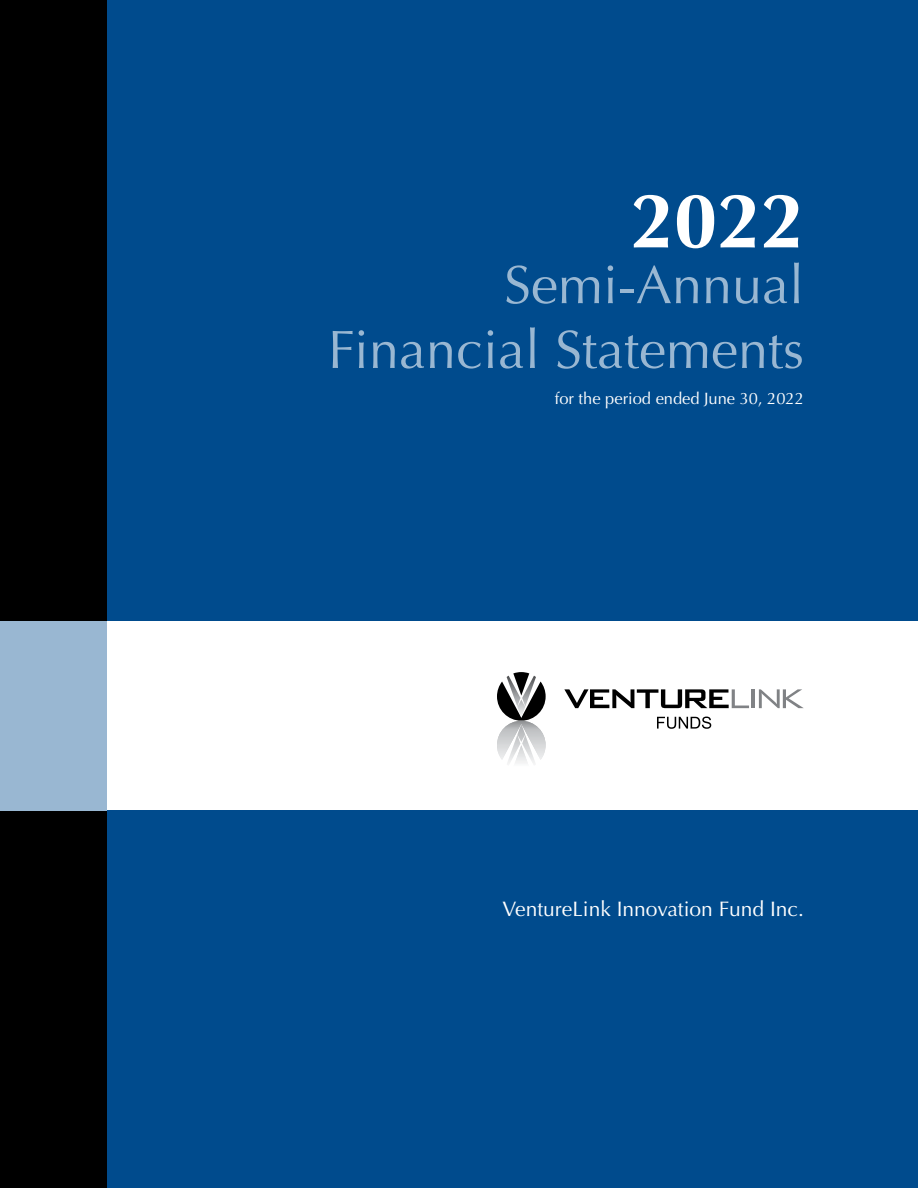
<style>
.page{position:relative;width:918px;height:1188px;background:#fff}
.page>*{position:absolute;margin:0;border:0;box-sizing:border-box;transform-origin:0 0}
.t1{font:700 78px "Optima";color:#fff}
.t2{font:54px/64.8px "Optima";color:#99b7d2;text-align:right}
.t3{font:21px "Optima";color:#fff}
.t4{font:16.5px "Optima";color:#fff}
</style>
<div class="page">
<div style="left:0;top:811px;width:918px;height:377px;background:#004b8d"></div>
<div style="left:0;top:0;width:918px;height:621px;background:#004b8d"></div>
<div style="left:0;top:0;width:107px;height:1188px;background:#000"></div>
<div style="left:0;top:621px;width:107px;height:190px;background:#99b7d2"></div>
<svg style="left:564px;top:689px;width:185px;height:19px"></svg>
<hr style="left:752px;top:689px;width:3px;height:19px;background:#808285">
<svg style="left:759px;top:689px;width:45px;height:19px"></svg>
<svg style="left:497px;top:672px;width:49px;height:92px"></svg>
<svg style="left:657px;top:717px;width:54px;height:12px"></svg>
<h1 class="t1" style="left:631px;top:175px;width:175px">2022</h1>
<p class="t2" style="left:328px;top:253px;width:478px">Semi-Annual<br>Financial Statements</p>
<p class="t4" style="left:555px;top:389px;width:251px">for the period ended June 30, 2022</p>
<p class="t3" style="left:502px;top:896px;width:303px">VentureLink Innovation Fund Inc.</p>
</div>
